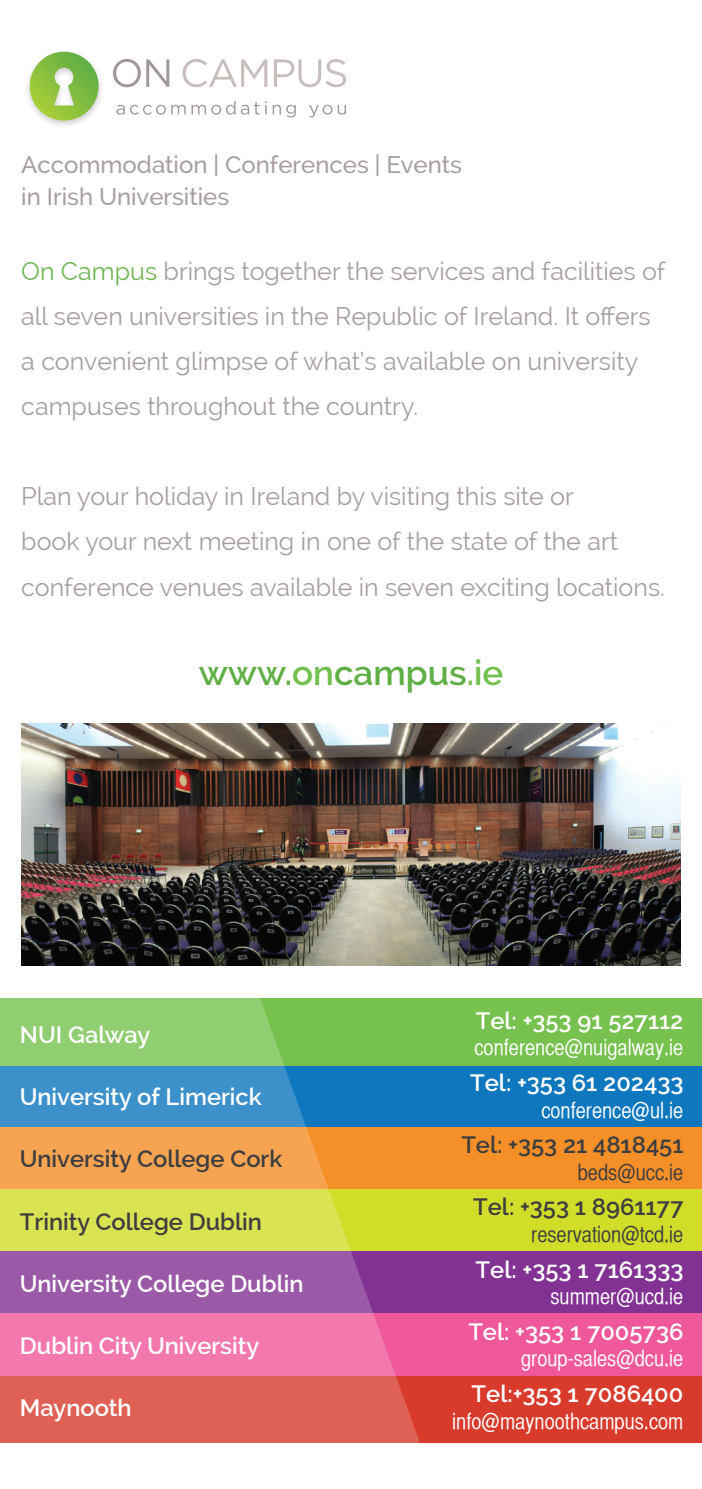
<style>
.page{position:relative;width:702px;height:1489px;background:#fff}
.page>*{position:absolute;margin:0;border:0;box-sizing:border-box;transform-origin:0 0}
.t1{font:600 35px "Raleway";color:#5faf45}
.t2{font:25px/45px "Raleway";color:#a79f9d}
.t3{font:500 24px "Raleway";color:#a79f9d}
.t4{font:600 23.75px "Raleway";color:#fff}
.t5{font:600 23.75px "Raleway";color:#3e3e3f}
.t6{font:22.25px "Helvetica CY Plain";color:#fff}
.t7{font:22.25px "Helvetica CY Plain";color:#3e3e3f}
.s1{color:#71b553}
.s2{color:#74c04f}
</style>
<div class="page">
<div style="left:0;top:1065px;width:702px;height:62px;background:#0e77be"></div>
<div style="left:0;top:1127px;width:702px;height:62px;background:#f58f28"></div>
<div style="left:0;top:997px;width:702px;height:68px;background:#77c14f"></div>
<div style="left:0;top:1189px;width:702px;height:62px;background:#d1dd28"></div>
<div style="left:0;top:1251px;width:702px;height:62px;background:#823293"></div>
<div style="left:0;top:1375px;width:702px;height:67px;background:#d83b2c"></div>
<div style="left:0;top:1313px;width:702px;height:62px;background:#ef589a"></div>
<svg style="left:0;top:965px;width:462px;height:478px"></svg>
<img style="left:27px;top:51px;width:75px;height:75px">
<svg style="left:30px;top:52px;width:69px;height:69px"></svg>
<svg style="left:116px;top:101px;width:119px;height:14px"></svg>
<svg style="left:241px;top:101px;width:26px;height:14px"></svg>
<svg style="left:273px;top:105px;width:23px;height:12px"></svg>
<svg style="left:309px;top:105px;width:37px;height:12px"></svg>
<svg style="left:113px;top:59px;width:56px;height:28px"></svg>
<svg style="left:182px;top:59px;width:85px;height:28px"></svg>
<svg style="left:274px;top:59px;width:72px;height:28px"></svg>
<img style="left:21px;top:723px;width:660px;height:242px">
<p class="t3" style="left:21px;top:150px;width:442px">Accommodation | Conferences | Events</p>
<p class="t3" style="left:21px;top:183px;width:209px">in Irish Universities</p>
<p class="t2" style="left:21px;top:249px;width:645px"><span class="s1">On Campus</span> brings together the services and facilities of all seven universities in the Republic of Ireland. It offers a convenient glimpse of what’s available on university campuses throughout the country.</p>
<p class="t2" style="left:21px;top:474px;width:645px">Plan your holiday in Ireland by visiting this site or<br>book your next meeting in one of the state of the art conference venues available in seven exciting locations.</p>
<p class="t1" style="left:199px;top:652px;width:306px">www.<span class="s2">on</span>campus<span class="s2">.ie</span></p>
<p class="t4" style="left:20px;top:1020px;width:132px">NUI Galway</p>
<p class="t4" style="left:20px;top:1083px;width:243px">University of Limerick</p>
<p class="t5" style="left:20px;top:1145px;width:264px">University College Cork</p>
<p class="t5" style="left:20px;top:1207px;width:243px">Trinity College Dublin</p>
<p class="t4" style="left:20px;top:1269px;width:285px">University College Dublin</p>
<p class="t4" style="left:20px;top:1331px;width:241px">Dublin City University</p>
<p class="t4" style="left:20px;top:1393px;width:113px">Maynooth</p>
<p class="t4" style="left:475px;top:1006px;width:209px">Tel: +353 91 527112</p>
<p class="t6" style="left:474px;top:1034px;width:210px">conference@nuigalway.ie</p>
<p class="t4" style="left:470px;top:1068px;width:215px">Tel: +353 61 202433</p>
<p class="t6" style="left:541px;top:1096px;width:143px">conference@ul.ie</p>
<p class="t5" style="left:461px;top:1130px;width:223px">Tel: +353 21 4818451</p>
<p class="t7" style="left:578px;top:1159px;width:107px">beds@ucc.ie</p>
<p class="t5" style="left:473px;top:1193px;width:212px">Tel: +353 1 8961177</p>
<p class="t7" style="left:531px;top:1221px;width:154px">reservation@tcd.ie</p>
<p class="t4" style="left:475px;top:1255px;width:209px">Tel: +353 1 7161333</p>
<p class="t6" style="left:550px;top:1283px;width:134px">summer@ucd.ie</p>
<p class="t4" style="left:468px;top:1317px;width:216px">Tel: +353 1 7005736</p>
<p class="t6" style="left:521px;top:1345px;width:164px">group-sales@dcu.ie</p>
<p class="t4" style="left:471px;top:1379px;width:213px">Tel:+353 1 7086400</p>
<p class="t6" style="left:452px;top:1407px;width:233px">info@maynoothcampus.com</p>
</div>
